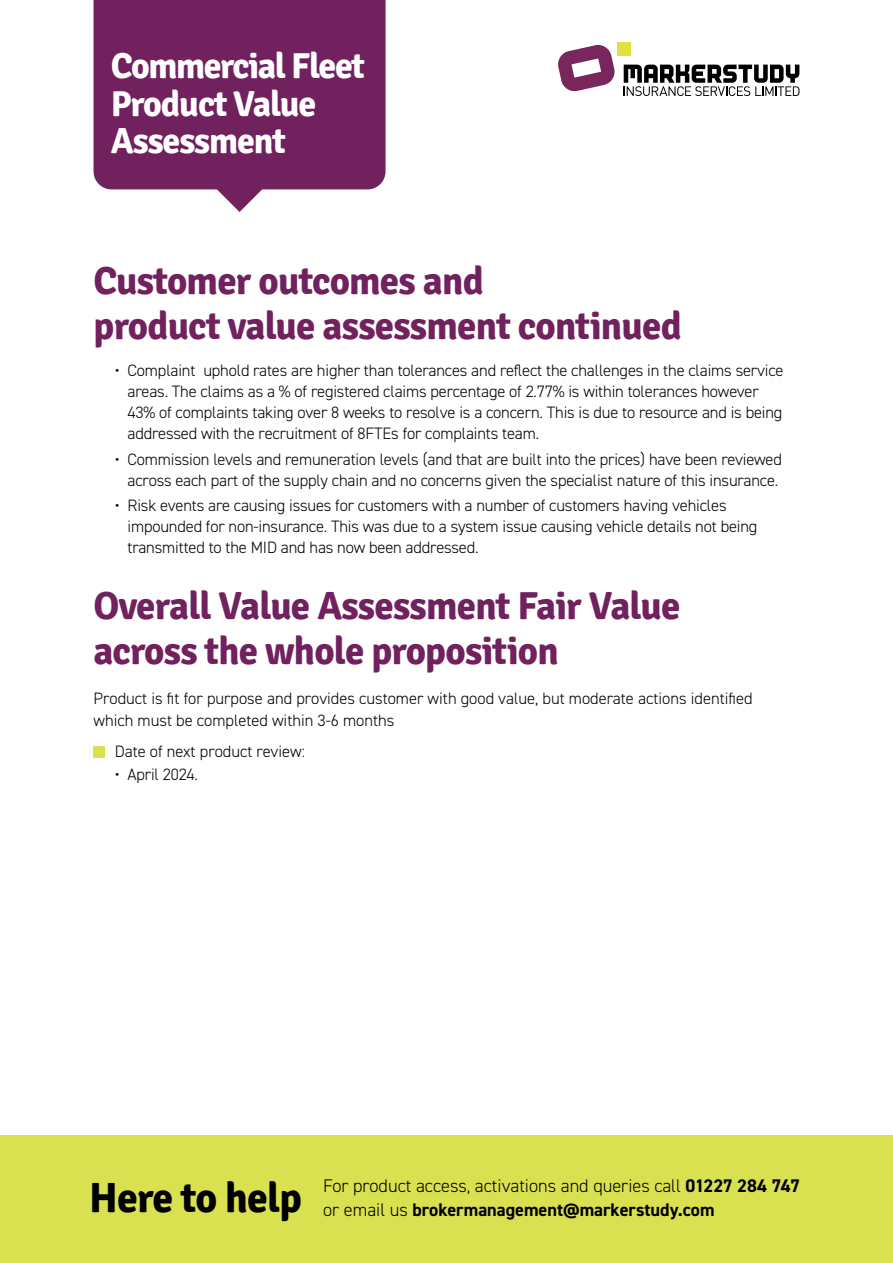
<style>
.page{position:relative;width:893px;height:1263px;background:#fff}
.page>*{position:absolute;margin:0;border:0;box-sizing:border-box;transform-origin:0 0}
.t1{font:700 42px "Signika";letter-spacing:-.02em;color:#000}
.t2{font:700 39px/45px "Signika";letter-spacing:-.02em;color:#70215e}
.t3{font:700 36px/37.5px "Signika";letter-spacing:-.035em;color:#fff}
.t4{font:300 18.3px "DIN2014";color:#000}
.t5{font:700 18.3px "DIN2014";color:#000}
.t6{font:300 16.5px/21px "DIN2014";letter-spacing:-.01em;color:#000}
.s1{font-weight:700}
.s2{font-weight:300}
</style>
<div class="page">
<div style="left:94px;top:0;width:292px;height:189px;background:#70215e"></div>
<svg style="left:215px;top:164px;width:49px;height:48px"></svg>
<div style="left:0;top:1135px;width:893px;height:128px;background:#d9e151"></div>
<svg style="left:558px;top:45px;width:57px;height:47px"></svg>
<div style="left:617px;top:42px;width:14px;height:14px;background:#e1e040"></div>
<svg style="left:624px;top:65px;width:175px;height:31px"></svg>
<div style="left:94px;top:746px;width:11px;height:11px;background:#d9e151"></div>
<h3 class="t3" style="left:111px;top:48px;width:256px">Commercial Fleet<br>Product Value<br>Assessment</h3>
<p class="t2" style="left:94px;top:259px;width:590px">Customer outcomes and<br>product value assessment continued</p>
<p class="t6" style="left:128px;top:360px;width:657px;text-indent:-13px">• Complaint uphold rates are higher than tolerances and reflect the challenges in the claims service areas. The claims as a % of registered claims percentage of 2.77% is within tolerances however 43% of complaints taking over 8 weeks to resolve is a concern. This is due to resource and is being addressed with the recruitment of 8FTEs for complaints team.</p>
<p class="t6" style="left:115px;top:449px;width:669px;text-align:center">• Commission levels and remuneration levels (and that are built into the prices) have been reviewed across each part of the supply chain and no concerns given the specialist nature of this insurance.</p>
<p class="t6" style="left:128px;top:495px;width:631px;text-indent:-13px">• Risk events are causing issues for customers with a number of customers having vehicles impounded for non-insurance. This was due to a system issue causing vehicle details not being transmitted to the MID and has now been addressed.</p>
<p class="t2" style="left:94px;top:584px;width:588px">Overall Value Assessment Fair Value across the whole proposition</p>
<p class="t6" style="left:94px;top:687px;width:661px;line-height:22.5px">Product is fit for purpose and provides customer with good value, but moderate actions identified which must be completed within 3-6 months</p>
<p class="t6" style="left:115px;top:741px;width:192px">Date of next product review:</p>
<p class="t6" style="left:115px;top:764px;width:85px">• April 2024.</p>
<h1 class="t1" style="left:89px;top:1172px;width:214px">Here to help</h1>
<p class="t4" style="left:323px;top:1175px;width:478px">For product access, activations and queries call <span class="s1">01227 284 747</span></p>
<p class="t5" style="left:323px;top:1198px;width:393px"><span class="s2">or email us</span> brokermanagement@markerstudy.com</p>
</div>
